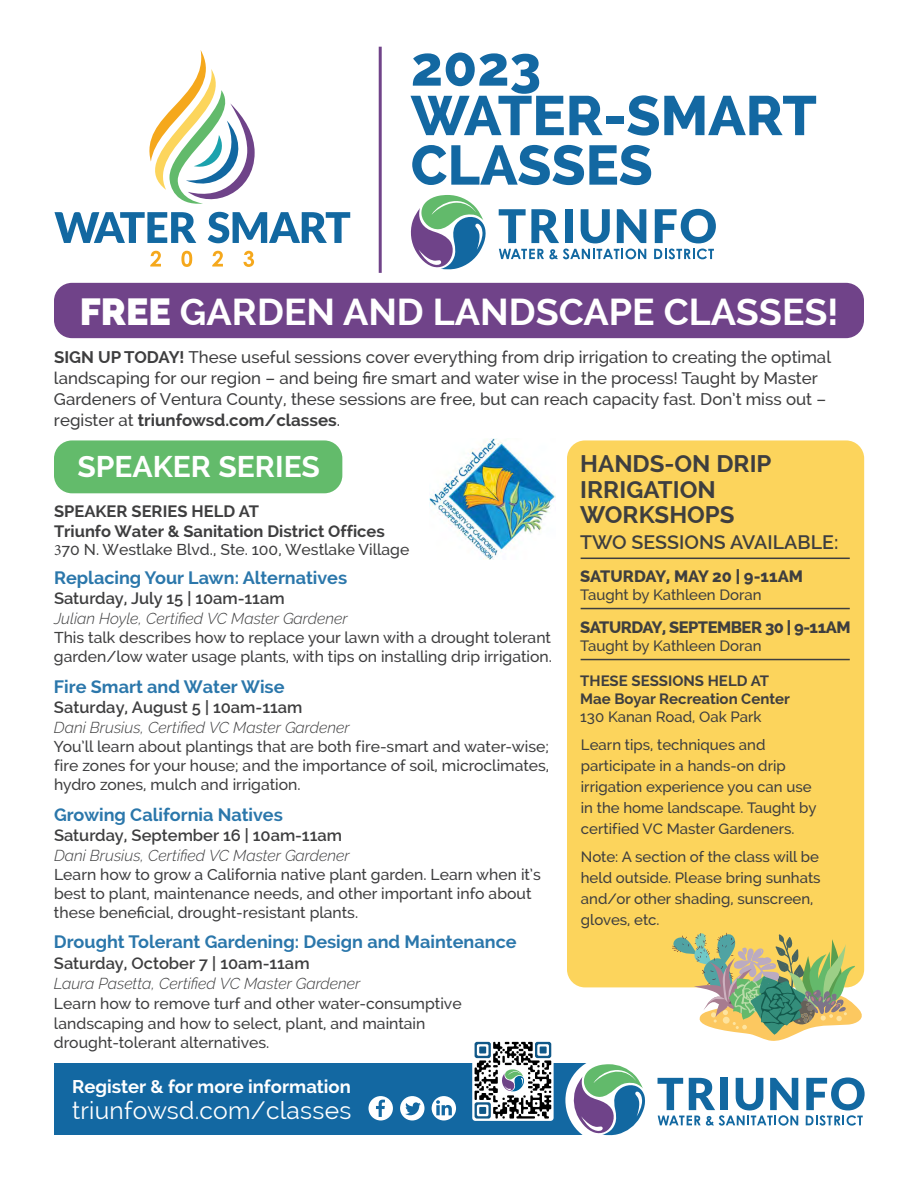
<style>
.page{position:relative;width:918px;height:1188px;background:#fff}
.page>*{position:absolute;margin:0;border:0;box-sizing:border-box;transform-origin:0 0}
.t1{font:800 55.5px/49.5px "Raleway";color:#1368a2}
.t2{font:700 37.5px "Raleway";color:#fff}
.t3{font:700 30px "Raleway";color:#fff}
.t4{font:24.6px "Raleway";letter-spacing:.01em;color:#fff}
.t5{font:700 24px/25.5px "Raleway";color:#3e3e3f}
.t6{font:600 19.5px "Raleway";color:#3e3e3f}
.t7{font:700 18.45px "Raleway";color:#fff}
.t8{font:700 18px "Raleway";color:#2b77ab}
.t9{font:500 16.8px/21px "Raleway";color:#3e3e3f}
.t10{font:600 16.5px "Raleway";color:#3e3e3f}
.t11{font:700 16.5px/19.6px "Raleway";color:#3e3e3f}
.t12{font:800 16.5px "Raleway";letter-spacing:-.03em;color:#3e3e3f}
.t13{font:800 16.5px "Raleway";color:#3e3e3f}
.t14{font:500 15.75px/19.2px "Raleway";color:#3e3e3f}
.t15{font:500 15px/21px "Raleway";color:#3e3e3f}
.t16{font:700 15px/18px "Raleway";color:#3e3e3f}
.s1{font-weight:900}
.s2{font-weight:700}
.s3{font-weight:500}
.s4{font-family:"Minion Pro";font-weight:400}
.s5{font-weight:300;font-style:italic}
</style>
<div class="page">
<svg style="left:54px;top:50px;width:296px;height:193px"></svg>
<svg style="left:150px;top:251px;width:11px;height:16px"></svg>
<svg style="left:181px;top:251px;width:11px;height:16px"></svg>
<svg style="left:212px;top:251px;width:11px;height:16px"></svg>
<svg style="left:243px;top:251px;width:11px;height:16px"></svg>
<div style="left:54px;top:1064px;width:565px;height:71px;background:#1368a2"></div>
<div style="left:565px;top:1057px;width:88px;height:87px;background:#fff;border-radius:50%"></div>
<svg style="left:658px;top:1078px;width:140px;height:48px"></svg>
<svg style="left:806px;top:1077px;width:59px;height:49px"></svg>
<svg style="left:573px;top:1063px;width:72px;height:73px"></svg>
<div style="left:54px;top:283px;width:810px;height:55px;background:#704389;border-radius:18px"></div>
<hr style="left:379px;top:47px;width:3px;height:226px;background:#704389">
<div style="left:54px;top:440px;width:288px;height:53px;background:#63bb6b;border-radius:18px"></div>
<div style="left:567px;top:440px;width:297px;height:547px;background:#fcd45c;border-radius:18px"></div>
<hr style="left:581px;top:558px;width:269px;height:1px;background:#3e3e3f">
<hr style="left:581px;top:608px;width:269px;height:1px;background:#3e3e3f">
<hr style="left:581px;top:659px;width:269px;height:1px;background:#3e3e3f">
<svg style="left:671px;top:932px;width:193px;height:109px"></svg>
<svg style="left:472px;top:1040px;width:82px;height:81px"></svg>
<svg style="left:475px;top:1042px;width:76px;height:77px;background:#8a9398"></svg>
<svg style="left:499px;top:209px;width:60px;height:34px"></svg>
<div style="left:565px;top:209px;width:8px;height:34px;background:#1268a1"></div>
<svg style="left:581px;top:209px;width:29px;height:34px"></svg>
<svg style="left:617px;top:209px;width:29px;height:34px"></svg>
<svg style="left:655px;top:209px;width:61px;height:34px"></svg>
<svg style="left:499px;top:249px;width:147px;height:10px"></svg>
<svg style="left:654px;top:249px;width:60px;height:10px"></svg>
<svg style="left:410px;top:195px;width:76px;height:75px"></svg>
<img style="left:430px;top:439px;width:125px;height:121px">
<div style="left:369px;top:1096px;width:24px;height:24px;background:#fff;border-radius:50%"></div>
<svg style="left:376px;top:1100px;width:9px;height:17px"></svg>
<div style="left:400px;top:1096px;width:24px;height:24px;background:#fff;border-radius:50%"></div>
<svg style="left:405px;top:1102px;width:16px;height:13px"></svg>
<div style="left:432px;top:1096px;width:24px;height:24px;background:#fff;border-radius:50%"></div>
<svg style="left:436px;top:1100px;width:16px;height:15px"></svg>
<p class="t1" style="left:411px;top:42px;width:132px">2023</p>
<p class="t1" style="left:411px;top:91px;width:408px">WATER-SMART<br>CLASSES</p>
<p class="t2" style="left:80px;top:290px;width:760px"><span class="s1">FREE</span> GARDEN AND LANDSCAPE CLASSES!</p>
<p class="t9" style="left:54px;top:347px;width:779px"><span class="s2">SIGN UP TODAY!</span> These useful sessions cover everything from drip irrigation to creating the optimal landscaping for our region – and being fire smart and water wise in the process! Taught by Master Gardeners of Ventura County, these sessions are free, but can reach capacity fast. Don’t miss out – register at <span class="s2">triunfowsd.com/classes</span>.</p>
<p class="t3" style="left:77px;top:449px;width:244px">SPEAKER SERIES</p>
<p class="t5" style="left:580px;top:451px;width:193px">HANDS-ON DRIP<br>IRRIGATION<br>WORKSHOPS</p>
<p class="t6" style="left:580px;top:531px;width:260px">TWO SESSIONS AVAILABLE:</p>
<p class="t13" style="left:580px;top:567px;width:224px">SATURDAY, MAY 20 | 9-11AM</p>
<p class="t15" style="left:580px;top:584px;width:183px">Taught by Kathleen Doran</p>
<p class="t12" style="left:580px;top:618px;width:272px">SATURDAY, SEPTEMBER 30 | 9-11AM</p>
<p class="t15" style="left:580px;top:636px;width:183px">Taught by Kathleen Doran</p>
<p class="t16" style="left:580px;top:672px;width:211px">THESE SESSIONS HELD AT<br>Mae Boyar Recreation Center<br><span class="s3">130 Kanan Road, Oak Park</span></p>
<p class="t15" style="left:581px;top:734px;width:237px">Learn tips, techniques and participate in a hands-on drip irrigation experience you can use in the home landscape. Taught by certified VC Master Gardeners.</p>
<p class="t15" style="left:581px;top:846px;width:241px">Note: A section of the class will be held outside. Please bring sunhats and/or other shading, sunscreen, gloves, etc.</p>
<p class="t11" style="left:54px;top:501px;width:332px">SPEAKER SERIES HELD AT<br>Triunfo Water &amp; Sanitation District Offices</p>
<p class="t14" style="left:54px;top:540px;width:357px"><span class="s4">3</span>70 N. Westlake Blvd., Ste. 100, Westlake Village</p>
<p class="t8" style="left:54px;top:567px;width:295px">Replacing Your Lawn: Alternatives</p>
<p class="t10" style="left:54px;top:589px;width:232px">Saturday, July 15 | 10am-11am</p>
<p class="t14" style="left:54px;top:609px;width:499px"><span class="s5">Julian Hoyle, Certified VC Master Gardener<br></span>This talk describes how to replace your lawn with a drought tolerant garden/low water usage plants, with tips on installing drip irrigation.</p>
<p class="t8" style="left:54px;top:676px;width:232px">Fire Smart and Water Wise</p>
<p class="t10" style="left:54px;top:698px;width:250px">Saturday, August 5 | 10am-11am</p>
<p class="t14" style="left:54px;top:718px;width:497px"><span class="s5">Dani Brusius, Certified VC Master Gardener<br></span>You’ll learn about plantings that are both fire-smart and water-wise; fire zones for your house; and the importance of soil, microclimates, hydro zones, mulch and irrigation.</p>
<p class="t8" style="left:54px;top:804px;width:230px">Growing California Natives</p>
<p class="t10" style="left:54px;top:826px;width:290px">Saturday, September 16 | 10am-11am</p>
<p class="t14" style="left:54px;top:846px;width:488px"><span class="s5">Dani Brusius, Certified VC Master Gardener<br></span>Learn how to grow a California native plant garden. Learn when it’s best to plant, maintenance needs, and other important info about these beneficial, drought-resistant plants.</p>
<p class="t8" style="left:54px;top:932px;width:464px">Drought Tolerant Gardening: Design and Maintenance</p>
<p class="t10" style="left:54px;top:954px;width:257px">Saturday, October 7 | 10am-11am</p>
<p class="t14" style="left:54px;top:974px;width:409px;line-height:19.6px"><span class="s5">Laura Pasetta, Certified VC Master Gardener<br></span>Learn how to remove turf and other water-consumptive landscaping and how to select, plant, and maintain drought-tolerant alternatives.</p>
<p class="t7" style="left:72px;top:1076px;width:280px">Register &amp; for more information</p>
<p class="t4" style="left:72px;top:1096px;width:281px">triunfowsd.com/classes</p>
</div>
